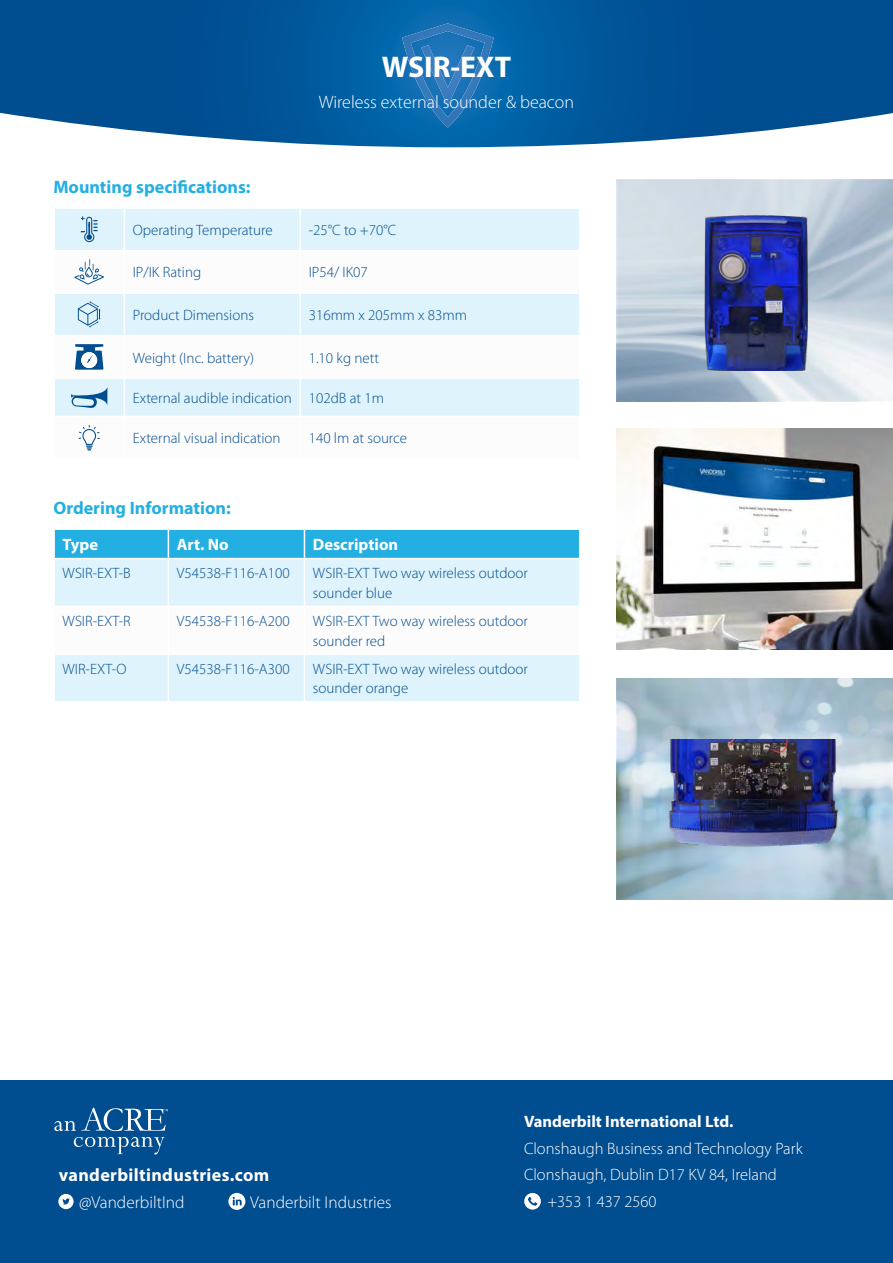
<style>
.page{position:relative;width:893px;height:1263px;background:#fff}
.page>*{position:absolute;margin:0;border:0;box-sizing:border-box;transform-origin:0 0}
.t1{font:700 30px "Myriad Pro";color:#fff}
.t2{font:700 18px "Myriad Pro";color:#24afe2}
.t3{font:300 18px "Myriad Pro";color:#fff}
.t4{font:700 18px "Myriad Pro";letter-spacing:.02em;color:#fff}
.t5{font:300 17.25px "Myriad Pro";color:#fff}
.t6{font:300 16.5px "Myriad Pro";color:#fff}
.t7{font:700 16.5px "Myriad Pro";color:#fff}
.t8{font:300 15px/19.5px "Myriad Pro";color:#004d8f}
</style>
<div class="page">
<svg style="left:0;top:0;width:893px;height:147px;background:#14629f"></svg>
<svg style="left:402px;top:23px;width:92px;height:105px;background:#1f73b6"></svg>
<div style="left:55px;top:209px;width:524px;height:41px;background:#def3fb"></div>
<svg style="left:55px;top:294px;width:524px;height:157px;fill:#e1f4fb"></svg>
<hr style="left:55px;top:335px;width:69px;height:1px;background:#fff">
<hr style="left:124px;top:335px;width:176px;height:1px;background:#fff">
<hr style="left:300px;top:335px;width:279px;height:1px;background:#fff">
<hr style="left:55px;top:377px;width:69px;height:2px;background:#fff">
<hr style="left:124px;top:377px;width:176px;height:2px;background:#fff">
<hr style="left:300px;top:377px;width:279px;height:2px;background:#fff">
<hr style="left:55px;top:416px;width:69px;height:1px;background:#fff">
<hr style="left:124px;top:416px;width:176px;height:1px;background:#fff">
<hr style="left:300px;top:416px;width:279px;height:1px;background:#fff">
<hr style="left:124px;top:209px;width:1px;height:41px;background:#fff">
<hr style="left:299px;top:209px;width:2px;height:41px;background:#fff">
<hr style="left:124px;top:294px;width:1px;height:41px;background:#fff">
<hr style="left:299px;top:294px;width:2px;height:41px;background:#fff">
<hr style="left:124px;top:336px;width:1px;height:41px;background:#fff">
<hr style="left:299px;top:336px;width:2px;height:41px;background:#fff">
<hr style="left:124px;top:379px;width:1px;height:37px;background:#fff">
<hr style="left:299px;top:379px;width:2px;height:37px;background:#fff">
<hr style="left:124px;top:417px;width:1px;height:41px;background:#fff">
<hr style="left:299px;top:417px;width:2px;height:41px;background:#fff">
<svg style="left:81px;top:217px;width:17px;height:25px"></svg>
<svg style="left:74px;top:259px;width:30px;height:26px"></svg>
<svg style="left:78px;top:302px;width:23px;height:25px"></svg>
<svg style="left:75px;top:344px;width:28px;height:26px"></svg>
<svg style="left:71px;top:387px;width:36px;height:21px"></svg>
<svg style="left:79px;top:425px;width:21px;height:25px"></svg>
<div style="left:55px;top:559px;width:524px;height:142px;background:#def3fb"></div>
<svg style="left:55px;top:607px;width:524px;height:46px"></svg>
<hr style="left:168px;top:559px;width:1px;height:47px;background:#fff">
<hr style="left:304px;top:559px;width:1px;height:47px;background:#fff">
<hr style="left:168px;top:607px;width:1px;height:46px;background:#fff">
<hr style="left:304px;top:607px;width:1px;height:46px;background:#fff">
<hr style="left:168px;top:655px;width:1px;height:46px;background:#fff">
<hr style="left:304px;top:655px;width:1px;height:46px;background:#fff">
<hr style="left:55px;top:606px;width:113px;height:1px;background:#fff">
<hr style="left:168px;top:606px;width:136px;height:1px;background:#fff">
<hr style="left:304px;top:606px;width:275px;height:1px;background:#fff">
<hr style="left:55px;top:653px;width:113px;height:2px;background:#fff">
<hr style="left:168px;top:653px;width:136px;height:2px;background:#fff">
<hr style="left:304px;top:653px;width:275px;height:2px;background:#fff">
<svg style="left:54px;top:529px;width:526px;height:29px;background:#2eb2e3"></svg>
<div style="left:0;top:1080px;width:893px;height:183px;background:#004d8f"></div>
<svg style="left:524px;top:1193px;width:17px;height:17px"></svg>
<svg style="left:58px;top:1194px;width:16px;height:15px"></svg>
<svg style="left:228px;top:1193px;width:17px;height:17px"></svg>
<img style="left:617px;top:429px;width:276px;height:221px">
<svg style="left:618px;top:181px;width:275px;height:220px;background:#c1cfda"></svg>
<img style="left:703px;top:215px;width:108px;height:156px">
<svg style="left:617px;top:678px;width:276px;height:221px;background:#acc4d1"></svg>
<img style="left:667px;top:739px;width:173px;height:107px">
<svg style="left:74px;top:1137px;width:91px;height:17px"></svg>
<svg style="left:54px;top:1108px;width:114px;height:23px"></svg>
<h1 class="t1" style="left:382px;top:47px;width:131px">WSIR-EXT</h1>
<p class="t3" style="left:319px;top:91px;width:257px">Wireless external sounder &amp; beacon</p>
<p class="t2" style="left:53px;top:175px;width:199px">Mounting specifications:</p>
<p class="t8" style="left:133px;top:220px;width:141px">Operating Temperature</p>
<p class="t8" style="left:309px;top:220px;width:89px">-25°C to +70°C</p>
<p class="t8" style="left:133px;top:263px;width:70px">IP/IK Rating</p>
<p class="t8" style="left:309px;top:263px;width:61px">IP54/ IK07</p>
<p class="t8" style="left:133px;top:305px;width:123px">Product Dimensions</p>
<p class="t8" style="left:309px;top:305px;width:160px">316mm x 205mm x 83mm</p>
<p class="t8" style="left:133px;top:348px;width:123px">Weight (Inc. battery)</p>
<p class="t8" style="left:309px;top:348px;width:72px">1.10 kg nett</p>
<p class="t8" style="left:133px;top:388px;width:253px">External audible indication 102dB at 1m</p>
<p class="t8" style="left:133px;top:428px;width:149px">External visual indication</p>
<p class="t8" style="left:309px;top:428px;width:100px">140 lm at source</p>
<p class="t2" style="left:53px;top:496px;width:179px">Ordering Information:</p>
<p class="t7" style="left:63px;top:534px;width:37px">Type</p>
<p class="t7" style="left:177px;top:534px;width:53px">Art. No</p>
<p class="t7" style="left:313px;top:534px;width:87px">Description</p>
<p class="t8" style="left:63px;top:563px;width:70px">WSIR-EXT-B</p>
<p class="t8" style="left:177px;top:563px;width:114px">V54538-F116-A100</p>
<p class="t8" style="left:313px;top:563px;width:216px">WSIR-EXT Two way wireless outdoor sounder blue</p>
<p class="t8" style="left:63px;top:611px;width:70px">WSIR-EXT-R</p>
<p class="t8" style="left:177px;top:611px;width:114px">V54538-F116-A200</p>
<p class="t8" style="left:313px;top:611px;width:216px">WSIR-EXT Two way wireless outdoor sounder red</p>
<p class="t8" style="left:63px;top:659px;width:65px">WIR-EXT-O</p>
<p class="t8" style="left:177px;top:659px;width:114px">V54538-F116-A300</p>
<p class="t8" style="left:313px;top:659px;width:216px">WSIR-EXT Two way wireless outdoor sounder orange</p>
<p class="t4" style="left:59px;top:1163px;width:212px">vanderbiltindustries.com</p>
<p class="t5" style="left:79px;top:1191px;width:107px">@VanderbiltInd</p>
<p class="t5" style="left:250px;top:1191px;width:143px">Vanderbilt Industries</p>
<p class="t7" style="left:524px;top:1111px;width:211px">Vanderbilt International Ltd.</p>
<p class="t6" style="left:524px;top:1138px;width:280px">Clonshaugh Business and Technology Park</p>
<p class="t6" style="left:524px;top:1165px;width:254px">Clonshaugh, Dublin D17 KV 84, Ireland</p>
<p class="t6" style="left:547px;top:1191px;width:111px">+353 1 437 2560</p>
</div>
